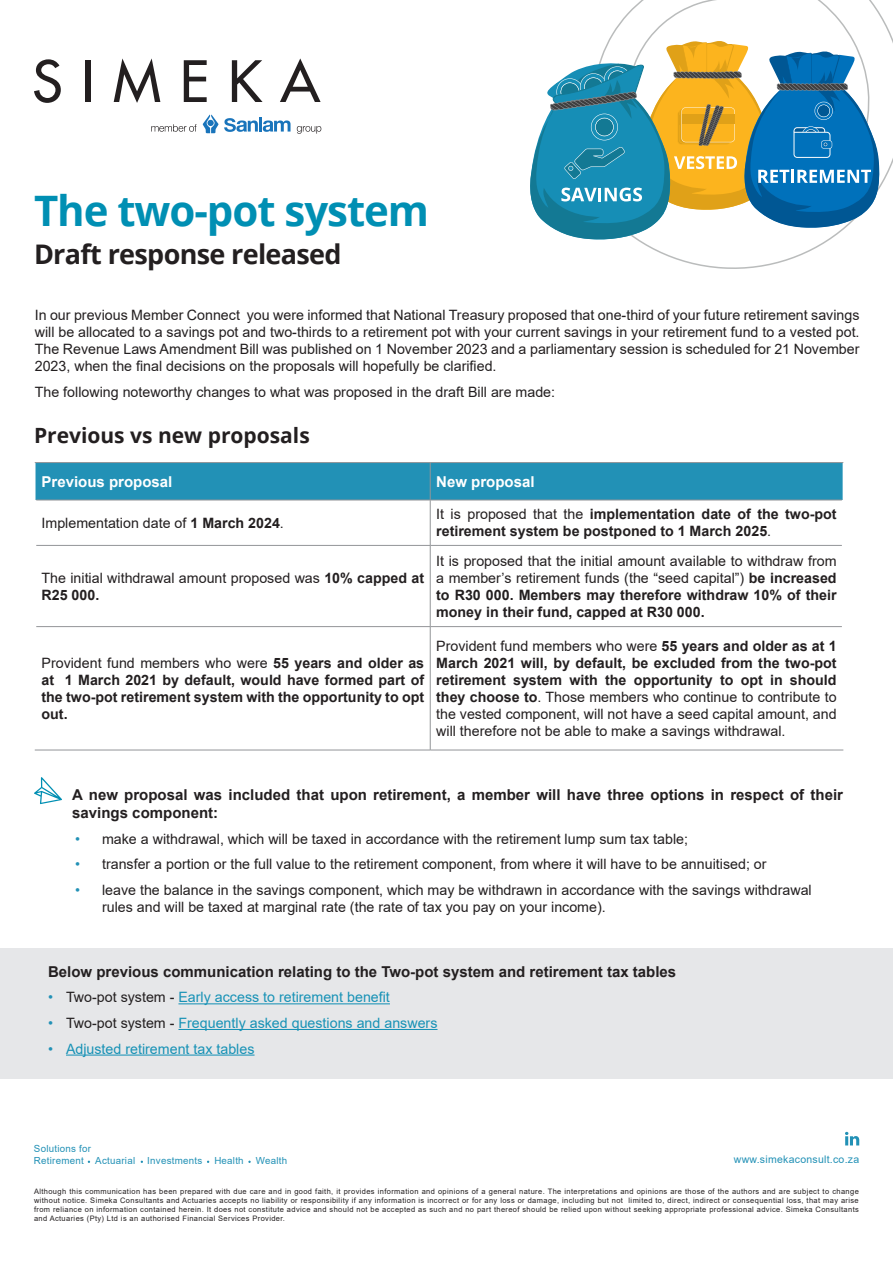
<style>
.page{position:relative;width:893px;height:1263px;background:#fff}
.page>*{position:absolute;margin:0;border:0;box-sizing:border-box;transform-origin:0 0}
.t1{font:700 42px "Open Sans";letter-spacing:-.025em;color:#008fb3}
.t2{font:700 27px "Open Sans";letter-spacing:-.025em;color:#231f20}
.Heading_2{font:700 21px "Open Sans";color:#231f20}
.Heading_2-2{font:700 15px/18px "Arial";color:#231f20}
.t3{font:700 15px "Arial";color:#fff}
.t4{font:14.25px/17.1px "Arial";color:#231f20;text-align:justify}
.t5{font:700 14.25px/17.1px "Arial";color:#231f20}
.t6{font:14.25px "Arial";color:#1892b6}
.t7{font:10.5px "Arial";letter-spacing:.025em;color:#2291b6}
.t8{font:9.75px "Arial";letter-spacing:.025em;color:#2291b6}
.t9{font:7.5px/9px "Arial";letter-spacing:.05em;color:#231f20;text-align:justify}
.s1{font-weight:700}
.s2{font-weight:400}
.s3{color:#2291b6}
.s4{color:#231f20}
</style>
<div class="page">
<div style="left:0;top:948px;width:893px;height:131px;background:#e6e7e9"></div>
<div style="left:36px;top:463px;width:807px;height:37px;background:#2291b6"></div>
<hr style="left:35px;top:462px;width:395px;height:1px;background:#939598">
<hr style="left:430px;top:462px;width:413px;height:1px;background:#939598">
<hr style="left:430px;top:463px;width:1px;height:37px;background:#939598">
<hr style="left:36px;top:500px;width:394px;height:1px;background:#939598">
<hr style="left:430px;top:500px;width:412px;height:1px;background:#939598">
<hr style="left:430px;top:500px;width:1px;height:45px;background:#939598">
<hr style="left:36px;top:545px;width:394px;height:1px;background:#939598">
<hr style="left:430px;top:545px;width:412px;height:1px;background:#939598">
<hr style="left:430px;top:546px;width:1px;height:80px;background:#939598">
<hr style="left:36px;top:626px;width:394px;height:1px;background:#939598">
<hr style="left:430px;top:626px;width:412px;height:1px;background:#939598">
<hr style="left:430px;top:627px;width:1px;height:123px;background:#939598">
<hr style="left:35px;top:750px;width:395px;height:1px;background:#939598">
<hr style="left:430px;top:750px;width:413px;height:1px;background:#939598">
<hr style="left:259px;top:117px;width:3px;height:15px;background:#1974bb">
<svg style="left:224px;top:118px;width:67px;height:14px"></svg>
<svg style="left:203px;top:115px;width:15px;height:18px"></svg>
<svg style="left:151px;top:124px;width:45px;height:8px"></svg>
<svg style="left:297px;top:126px;width:24px;height:8px"></svg>
<svg style="left:34px;top:59px;width:27px;height:44px"></svg>
<div style="left:85px;top:60px;width:5px;height:42px;background:#231f20"></div>
<svg style="left:114px;top:58px;width:46px;height:45px"></svg>
<svg style="left:184px;top:60px;width:23px;height:42px"></svg>
<svg style="left:232px;top:60px;width:31px;height:42px"></svg>
<svg style="left:280px;top:58px;width:41px;height:44px"></svg>
<svg style="left:608px;top:0;width:285px;height:269px"></svg>
<svg style="left:530px;top:40px;width:355px;height:207px"></svg>
<svg style="left:845px;top:1132px;width:14px;height:13px"></svg>
<svg style="left:34px;top:777px;width:28px;height:27px"></svg>
<hr style="left:178px;top:1003px;width:212px;height:1px;background:#1892b6">
<hr style="left:178px;top:1029px;width:259px;height:1px;background:#1892b6">
<hr style="left:66px;top:1054px;width:189px;height:1px;background:#1892b6">
<p class="t1" style="left:34px;top:181px;width:397px">The two-pot system</p>
<p class="t2" style="left:34px;top:235px;width:309px">Draft response released</p>
<p class="t4" style="left:35px;top:306px;width:826px">In our previous Member Connect you were informed that National Treasury proposed that one-third of your future retirement savings will be allocated to a savings pot and two-thirds to a retirement pot with your current savings in your retirement fund to a vested pot.<br>The Revenue Laws Amendment Bill was published on 1 November 2023 and a parliamentary session is scheduled for 21 November 2023, when the final decisions on the proposals will hopefully be clarified.</p>
<p class="t4" style="left:35px;top:383px;width:522px">The following noteworthy changes to what was proposed in the draft Bill are made:</p>
<p class="Heading_2" style="left:34px;top:421px;width:277px">Previous vs new proposals</p>
<p class="t3" style="left:42px;top:471px;width:132px">Previous proposal</p>
<p class="t3" style="left:436px;top:471px;width:100px">New proposal</p>
<p class="t4" style="left:42px;top:514px;width:244px">Implementation date of <span class="s1">1 March 2024</span>.</p>
<p class="t5" style="left:436px;top:506px;width:402px"><span class="s2">It is proposed that the</span> implementation date of the two-pot retirement system be postponed to 1 March 2025<span class="s2">.</span></p>
<p class="t4" style="left:42px;top:569px;width:384px">The initial withdrawal amount proposed was <span class="s1">10% capped at<br>R25 000.</span></p>
<p class="t4" style="left:436px;top:552px;width:402px">It is proposed that the initial amount available to withdraw from a member’s retirement funds (the “seed capital”) <span class="s1">be increased to R30 000. Members may therefore withdraw 10% of their money in their fund, capped at R30 000.</span></p>
<p class="t5" style="left:42px;top:654px;width:384px;text-align:justify"><span class="s2">Provident fund members who were</span> 55 years and older as at 1 March 2021 by default, would have formed part of the two-pot retirement system with the opportunity to opt out.</p>
<p class="t4" style="left:436px;top:637px;width:402px">Provident fund members who were <span class="s1">55 years and older as at 1<br>March 2021 will, by default, be excluded from the two-pot retirement system with the opportunity to opt in should they choose to</span>. Those members who continue to contribute to the vested component, will not have a seed capital amount, and will therefore not be able to make a savings withdrawal.</p>
<p class="Heading_2-2" style="left:72px;top:786px;width:772px">A new proposal was included that upon retirement, a member will have three options in respect of their savings component:</p>
<p class="t4" style="left:75px;top:830px;width:615px"><span class="s3">•</span> make a withdrawal, which will be taxed in accordance with the retirement lump sum tax table;</p>
<p class="t4" style="left:75px;top:855px;width:693px"><span class="s3">•</span> transfer a portion or the full value to the retirement component, from where it will have to be annuitised; or</p>
<p class="t4" style="left:102px;top:881px;width:711px;text-indent:-27px"><span class="s3">•</span> leave the balance in the savings component, which may be withdrawn in accordance with the savings withdrawal rules and will be taxed at marginal rate (the rate of tax you pay on your income).</p>
<p class="Heading_2-2" style="left:48px;top:963px;width:630px">Below previous communication relating to the Two-pot system and retirement tax tables</p>
<p class="t6" style="left:48px;top:987px;width:343px"><span class="s3">•</span> <span class="s4">Two-pot system -</span> Early access to retirement benefit</p>
<p class="t6" style="left:48px;top:1013px;width:391px"><span class="s3">•</span> <span class="s4">Two-pot system -</span> Frequently asked questions and answers</p>
<p class="t6" style="left:48px;top:1039px;width:208px"><span class="s3">•</span> Adjusted retirement tax tables</p>
<p class="t8" style="left:34px;top:1142px;width:59px">Solutions for</p>
<p class="t8" style="left:34px;top:1154px;width:255px">Retirement Actuarial Investments Health Wealth</p>
<p class="t9" style="left:34px;top:1187px;width:826px">Although this communication has been prepared with due care and in good faith, it provides information and opinions of a general nature. The interpretations and opinions are those of the authors and are subject to change without notice. Simeka Consultants and Actuaries accepts no liability or responsibility if any information is incorrect or for any loss or damage, including but not limited to, direct, indirect or consequential loss, that may arise from reliance on information contained herein. It does not constitute advice and should not be accepted as such and no part thereof should be relied upon without seeking appropriate professional advice. Simeka Consultants and Actuaries (Pty) Ltd is an authorised Financial Services Provider.</p>
<p class="t7" style="left:734px;top:1152px;width:127px">www.simekaconsult.co.za</p>
</div>
